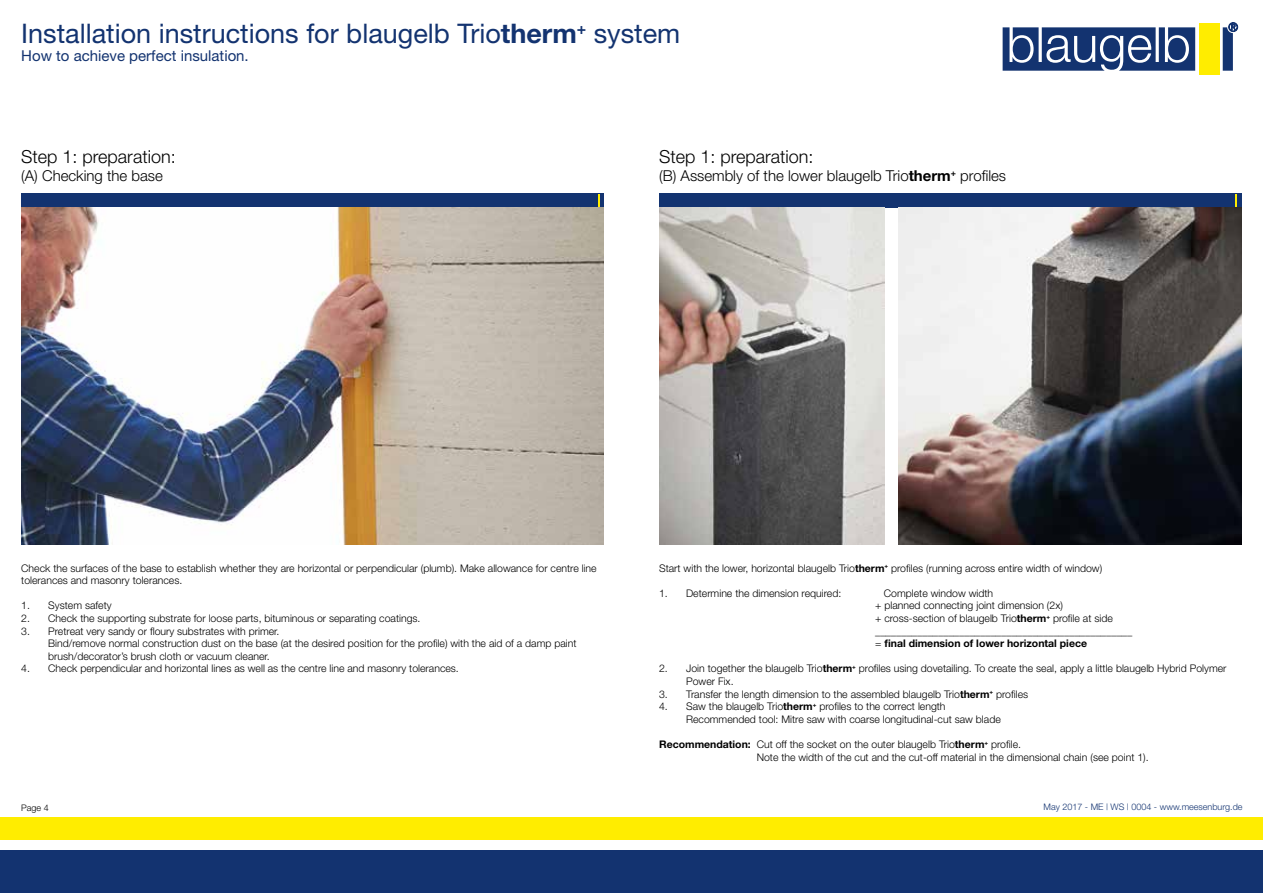
<style>
.page{position:relative;width:1263px;height:893px;background:#fff}
.page>*{position:absolute;margin:0;border:0;box-sizing:border-box;transform-origin:0 0}
.t1{font:27px "Helvetica Neue";color:#133370}
.t2{font:300 18px "Helvetica Neue";color:#000}
.t3{font:300 15px "Helvetica Neue";color:#000}
.t4{font:15px "Helvetica Neue";color:#133370}
.t5{font:300 10.5px/12.6px "Helvetica Neue";color:#000}
.t6{font:300 9px "Helvetica Neue";color:#133370}
.t7{font:300 9px "Helvetica Neue";color:#000}
.s1{font-weight:700}
</style>
<div class="page">
<div style="left:0;top:851px;width:1263px;height:42px;background:#133370"></div>
<div style="left:0;top:817px;width:1263px;height:23px;background:#ffed00"></div>
<svg style="left:1002px;top:22px;width:236px;height:49px"></svg>
<div style="left:1199px;top:23px;width:20px;height:51px;background:#ffed00"></div>
<div style="left:21px;top:193px;width:583px;height:15px;background:#133370"></div>
<svg style="left:598px;top:195px;width:1px;height:12px"></svg>
<div style="left:659px;top:193px;width:583px;height:15px;background:#133370"></div>
<svg style="left:1235px;top:195px;width:2px;height:12px"></svg>
<img style="left:659px;top:207px;width:225px;height:337px">
<img style="left:898px;top:207px;width:344px;height:337px">
<img style="left:21px;top:207px;width:583px;height:337px">
<h1 class="t1" style="left:21px;top:18px;width:660px">Installation instructions for blaugelb Trio<span class="s1">therm</span><sup>+</sup> system</h1>
<h3 class="t4" style="left:21px;top:47px;width:229px">How to achieve perfect insulation.</h3>
<h2 class="t2" style="left:21px;top:146px;width:156px">Step 1: preparation:</h2>
<h3 class="t3" style="left:21px;top:167px;width:143px">(A) Checking the base</h3>
<h2 class="t2" style="left:659px;top:146px;width:156px">Step 1: preparation:</h2>
<h3 class="t3" style="left:659px;top:167px;width:348px">(B) Assembly of the lower blaugelb Trio<span class="s1">therm</span><sup>+</sup> profiles</h3>
<p class="t5" style="left:21px;top:561px;width:577px">Check the surfaces of the base to establish whether they are horizontal or perpendicular (plumb). Make allowance for centre line tolerances and masonry tolerances.</p>
<p class="t5" style="left:21px;top:599px;width:92px">1. System safety</p>
<p class="t5" style="left:21px;top:612px;width:401px">2. Check the supporting substrate for loose parts, bituminous or separating coatings.</p>
<p class="t5" style="left:48px;top:624px;width:530px;text-indent:-27px">3. Pretreat very sandy or floury substrates with primer.<br>Bind/remove normal construction dust on the base (at the desired position for the profile) with the aid of a damp paint brush/decorator’s brush cloth or vacuum cleaner.</p>
<p class="t5" style="left:21px;top:662px;width:439px">4. Check perpendicular and horizontal lines as well as the centre line and masonry tolerances.</p>
<p class="t7" style="left:21px;top:802px;width:29px">Page 4</p>
<p class="t5" style="left:659px;top:561px;width:445px">Start with the lower, horizontal blaugelb Trio<span class="s1">therm</span><sup>+</sup> profiles (running across entire width of window)</p>
<p class="t5" style="left:659px;top:587px;width:184px">1. Determine the dimension required:</p>
<p class="t5" style="left:875px;top:587px;width:259px;text-indent:9px">Complete window width<br>+ planned connecting joint dimension (2x)<br>+ cross-section of blaugelb Trio<span class="s1">therm</span><sup>+</sup> profile at side _________________________________________________ = <span class="s1">final dimension of lower horizontal piece</span></p>
<p class="t5" style="left:686px;top:662px;width:542px;text-indent:-27px">2. Join together the blaugelb Trio<span class="s1">therm</span><sup>+</sup> profiles using dovetailing. To create the seal, apply a little blaugelb Hybrid Polymer<br>Power Fix.</p>
<p class="t5" style="left:659px;top:687px;width:371px">3. Transfer the length dimension to the assembled blaugelb Trio<span class="s1">therm</span><sup>+</sup> profiles</p>
<p class="t5" style="left:686px;top:700px;width:316px;text-indent:-27px">4. Saw the blaugelb Trio<span class="s1">therm</span><sup>+</sup> profiles to the correct length<br>Recommended tool: Mitre saw with coarse longitudinal-cut saw blade</p>
<p class="t5" style="left:757px;top:738px;width:393px;text-indent:-98px"><span class="s1">Recommendation:</span> Cut off the socket on the outer blaugelb Trio<span class="s1">therm</span><sup>+</sup> profile.<br>Note the width of the cut and the cut-off material in the dimensional chain (see point 1).</p>
<p class="t6" style="left:1043px;top:801px;width:201px">May 2017 - ME | WS | 0004 - www.meesenburg.de</p>
</div>
